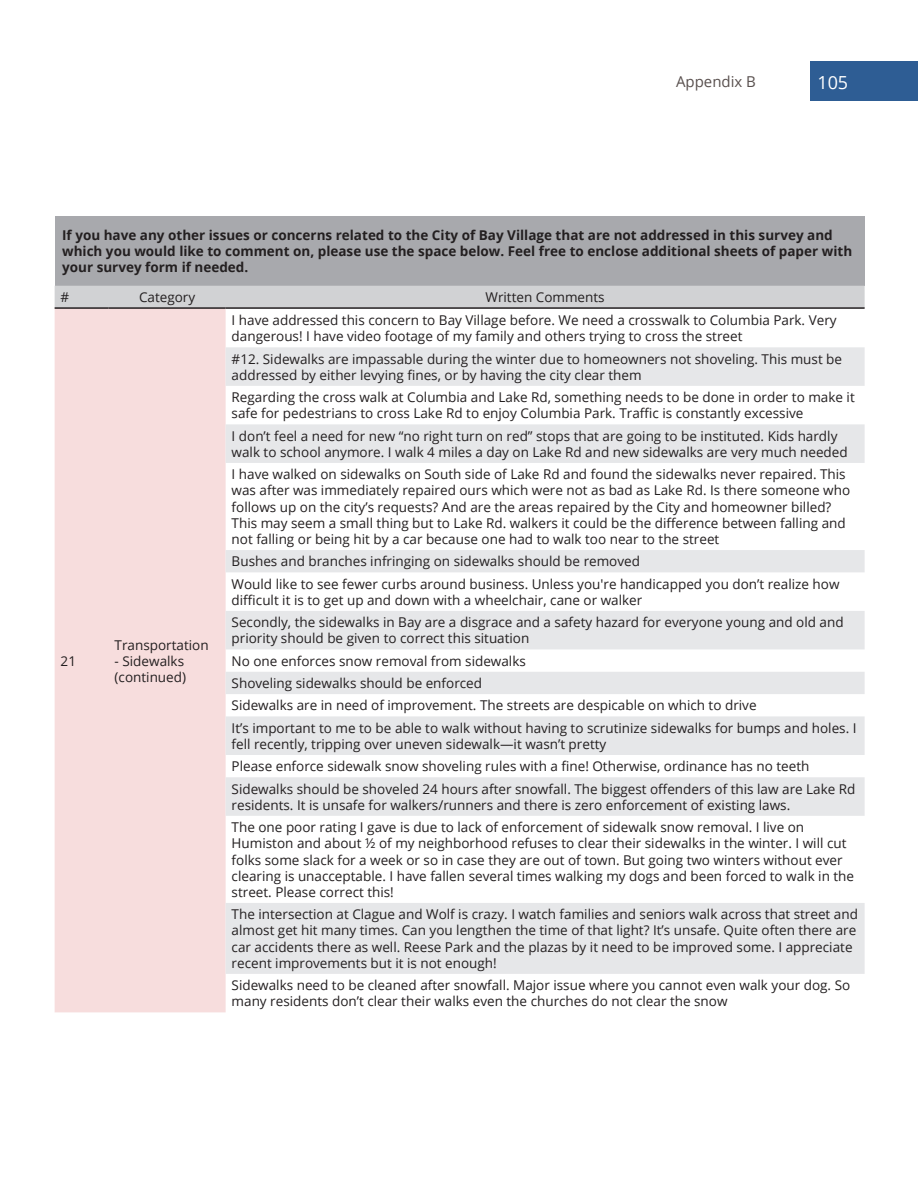
<style>
.page{position:relative;width:918px;height:1188px;background:#fff}
.page>*{position:absolute;margin:0;border:0;box-sizing:border-box;transform-origin:0 0}
.t1{font:18px "Open Sans";color:#fff}
.t2{font:15px "Open Sans";color:#59504e}
.t3{font:13.5px/16.2px "Open Sans";color:#231f20}
.t4{font:700 13.5px/16.2px "Open Sans";color:#231f20}
</style>
<div class="page">
<div style="left:811px;top:61px;width:107px;height:40px;background:#2e5d94"></div>
<div style="left:55px;top:216px;width:810px;height:70px;background:#a8a9ad"></div>
<div style="left:55px;top:286px;width:810px;height:21px;background:#d1d2d4"></div>
<div style="left:55px;top:309px;width:171px;height:703px;background:#f7dddd"></div>
<svg style="left:226px;top:347px;width:639px;height:627px"></svg>
<hr style="left:55px;top:307px;width:54px;height:2px;background:#231f20">
<hr style="left:109px;top:307px;width:117px;height:2px;background:#231f20">
<hr style="left:226px;top:307px;width:639px;height:2px;background:#231f20">
<p class="t2" style="left:676px;top:71px;width:81px">Appendix B</p>
<h1 class="t1" style="left:817px;top:71px;width:32px">105</h1>
<p class="t4" style="left:62px;top:226px;width:792px">If you have any other issues or concerns related to the City of Bay Village that are not addressed in this survey and which you would like to comment on, please use the space below. Feel free to enclose additional sheets of paper with your survey form if needed.</p>
<p class="t3" style="left:61px;top:289px;width:10px">#</p>
<p class="t3" style="left:139px;top:289px;width:58px">Category</p>
<p class="t3" style="left:486px;top:289px;width:121px">Written Comments</p>
<p class="t3" style="left:61px;top:652px;width:17px">21</p>
<p class="t3" style="left:115px;top:636px;width:96px">Transportation</p>
<p class="t3" style="left:115px;top:652px;width:73px">- Sidewalks (continued)</p>
<p class="t3" style="left:232px;top:312px;width:607px">I have addressed this concern to Bay Village before. We need a crosswalk to Columbia Park. Very dangerous! I have video footage of my family and others trying to cross the street</p>
<p class="t3" style="left:232px;top:350px;width:612px">#12. Sidewalks are impassable during the winter due to homeowners not shoveling. This must be addressed by either levying fines, or by having the city clear them</p>
<p class="t3" style="left:232px;top:389px;width:625px">Regarding the cross walk at Columbia and Lake Rd, something needs to be done in order to make it safe for pedestrians to cross Lake Rd to enjoy Columbia Park. Traffic is constantly excessive</p>
<p class="t3" style="left:232px;top:427px;width:618px">I don’t feel a need for new “no right turn on red” stops that are going to be instituted. Kids hardly walk to school anymore. I walk 4 miles a day on Lake Rd and new sidewalks are very much needed</p>
<p class="t3" style="left:232px;top:466px;width:620px">I have walked on sidewalks on South side of Lake Rd and found the sidewalks never repaired. This was after was immediately repaired ours which were not as bad as Lake Rd. Is there someone who follows up on the city’s requests? And are the areas repaired by the City and homeowner billed?<br>This may seem a small thing but to Lake Rd. walkers it could be the difference between falling and not falling or being hit by a car because one had to walk too near to the street</p>
<p class="t3" style="left:232px;top:550px;width:609px;line-height:22.4px">Bushes and branches infringing on sidewalks should be removed<br>Would like to see fewer curbs around business. Unless you're handicapped you don’t realize how</p>
<p class="t3" style="left:232px;top:588px;width:614px;line-height:22.4px">difficult it is to get up and down with a wheelchair, cane or walker<br>Secondly, the sidewalks in Bay are a disgrace and a safety hazard for everyone young and old and</p>
<p class="t3" style="left:232px;top:627px;width:626px;line-height:22.4px">priority should be given to correct this situation<br>No one enforces snow removal from sidewalks<br>Shoveling sidewalks should be enforced<br>Sidewalks are in need of improvement. The streets are despicable on which to drive<br>It’s important to me to be able to walk without having to scrutinize sidewalks for bumps and holes. I</p>
<p class="t3" style="left:232px;top:733px;width:625px;line-height:22.4px">fell recently, tripping over uneven sidewalk—it wasn’t pretty<br>Please enforce sidewalk snow shoveling rules with a fine! Otherwise, ordinance has no teeth<br>Sidewalks should be shoveled 24 hours after snowfall. The biggest offenders of this law are Lake Rd</p>
<p class="t3" style="left:232px;top:793px;width:574px;line-height:22.4px">residents. It is unsafe for walkers/runners and there is zero enforcement of existing laws.<br>The one poor rating I gave is due to lack of enforcement of sidewalk snow removal. I live on</p>
<p class="t3" style="left:232px;top:835px;width:624px">Humiston and about ½ of my neighborhood refuses to clear their sidewalks in the winter. I will cut folks some slack for a week or so in case they are out of town. But going two winters without ever clearing is unacceptable. I have fallen several times walking my dogs and been forced to walk in the street. Please correct this!</p>
<p class="t3" style="left:232px;top:906px;width:628px">The intersection at Clague and Wolf is crazy. I watch families and seniors walk across that street and almost get hit many times. Can you lengthen the time of that light? It’s unsafe. Quite often there are car accidents there as well. Reese Park and the plazas by it need to be improved some. I appreciate recent improvements but it is not enough!</p>
<p class="t3" style="left:232px;top:977px;width:620px">Sidewalks need to be cleaned after snowfall. Major issue where you cannot even walk your dog. So many residents don’t clear their walks even the churches do not clear the snow</p>
</div>
